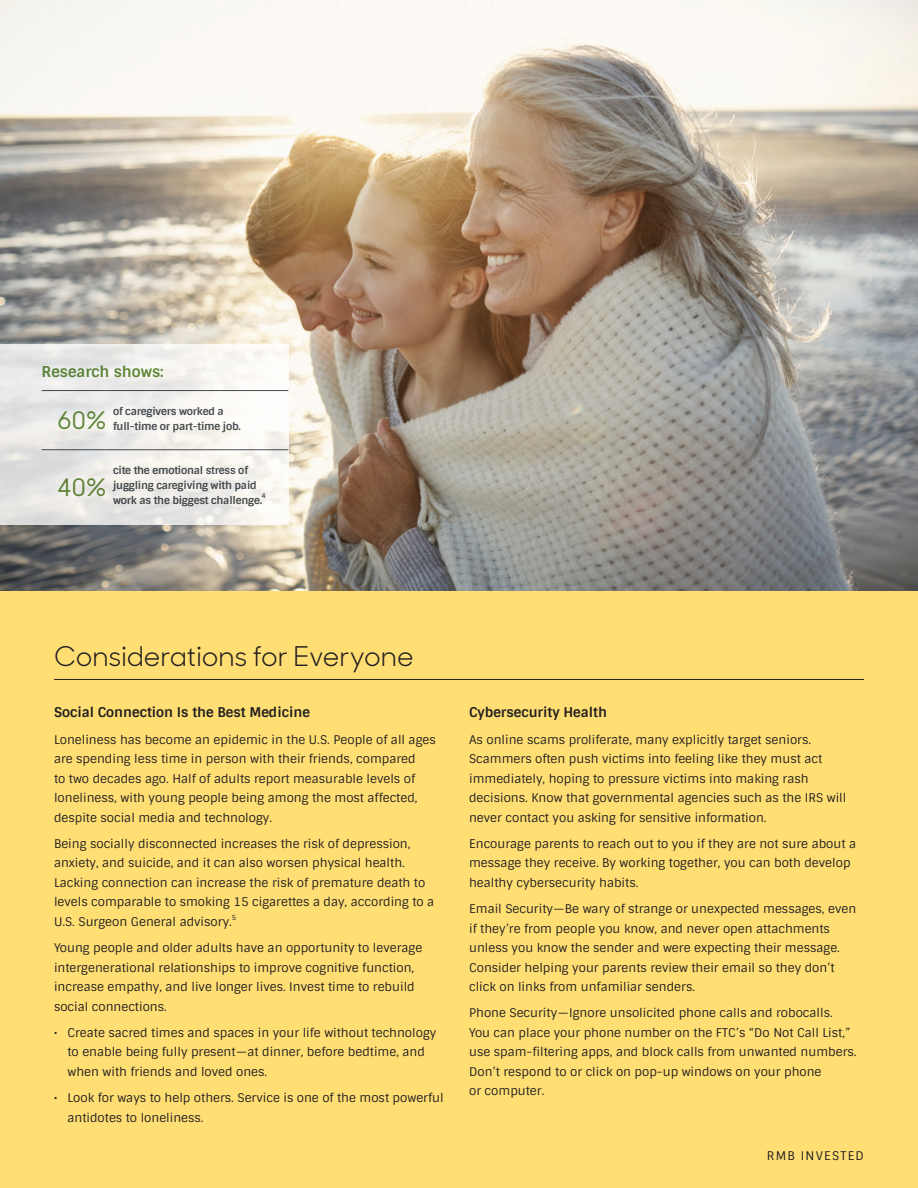
<style>
.page{position:relative;width:918px;height:1188px;background:#fff}
.page>*{position:absolute;margin:0;border:0;box-sizing:border-box;transform-origin:0 0}
.body_copy{font:27px "Sharp Sans Display No 1";color:#231f20}
.t1{font:500 24px "Sharp Sans Display No 1";color:#648d3c}
.t2{font:700 15px "Sintony";color:#648d3c}
.body_copy-2{font:700 13.5px "Sintony";color:#231f20}
.body_copy-3{font:12px/19.5px "Sintony";color:#231f20}
.body_copy-4{font:12px "Sintony";letter-spacing:.1em;color:#231f20}
.t3{font:700 10.5px/15px "Sintony";letter-spacing:-.02em;color:#494f54}
.body_copy-5{font:7.05px "Sintony";color:#231f20}
.t4{font:700 6.15px "Sintony";color:#494f54}
</style>
<div class="page">
<img style="left:0;top:0;width:918px;height:591px">
<div style="left:0;top:591px;width:918px;height:597px;background:#ffdf74"></div>
<hr style="left:54px;top:679px;width:810px;height:1px;background:#231f20">
<svg style="left:0;top:344px;width:288px;height:180px;fill:#eaeae9"></svg>
<svg style="left:42px;top:356px;width:233px;height:168px;fill:#f1efeb"></svg>
<hr style="left:42px;top:390px;width:64px;height:1px;background:#494f54">
<hr style="left:106px;top:390px;width:182px;height:1px;background:#494f54">
<hr style="left:42px;top:449px;width:64px;height:1px;background:#494f54">
<hr style="left:106px;top:449px;width:182px;height:1px;background:#494f54">
<p class="t2" style="left:42px;top:362px;width:124px">Research shows:</p>
<h2 class="t1" style="left:58px;top:403px;width:50px">60%</h2>
<p class="t3" style="left:113px;top:403px;width:129px">of caregivers worked a full-time or part-time job.</p>
<p class="t3" style="left:113px;top:463px;width:151px">cite the emotional stress of juggling caregiving with paid work as the biggest challenge.</p>
<h2 class="t1" style="left:58px;top:470px;width:50px">40%</h2>
<p class="t4" style="left:262px;top:492px;width:5px">4</p>
<p class="body_copy" style="left:54px;top:634px;width:361px">Considerations for Everyone</p>
<p class="body_copy-2" style="left:54px;top:704px;width:257px">Social Connection Is the Best Medicine</p>
<p class="body_copy-3" style="left:54px;top:730px;width:383px">Loneliness has become an epidemic in the U.S. People of all ages are spending less time in person with their friends, compared<br>to two decades ago. Half of adults report measurable levels of loneliness, with young people being among the most affected, despite social media and technology.</p>
<p class="body_copy-3" style="left:54px;top:834px;width:382px">Being socially disconnected increases the risk of depression, anxiety, and suicide, and it can also worsen physical health.<br>Lacking connection can increase the risk of premature death to levels comparable to smoking 15 cigarettes a day, according to a U.S. Surgeon General advisory.</p>
<p class="body_copy-5" style="left:232px;top:913px;width:6px">5</p>
<p class="body_copy-3" style="left:54px;top:938px;width:370px">Young people and older adults have an opportunity to leverage intergenerational relationships to improve cognitive function, increase empathy, and live longer lives. Invest time to rebuild social connections.</p>
<p class="body_copy-3" style="left:68px;top:1023px;width:370px;text-indent:-14px">• Create sacred times and spaces in your life without technology to enable being fully present—at dinner, before bedtime, and when with friends and loved ones.</p>
<p class="body_copy-3" style="left:68px;top:1088px;width:378px;text-indent:-14px">• Look for ways to help others. Service is one of the most powerful antidotes to loneliness.</p>
<p class="body_copy-2" style="left:469px;top:704px;width:139px">Cybersecurity Health</p>
<p class="body_copy-3" style="left:469px;top:730px;width:379px">As online scams proliferate, many explicitly target seniors.<br>Scammers often push victims into feeling like they must act immediately, hoping to pressure victims into making rash decisions. Know that governmental agencies such as the IRS will never contact you asking for sensitive information.</p>
<p class="body_copy-3" style="left:469px;top:834px;width:388px">Encourage parents to reach out to you if they are not sure about a message they receive. By working together, you can both develop healthy cybersecurity habits.</p>
<p class="body_copy-3" style="left:469px;top:899px;width:389px">Email Security—Be wary of strange or unexpected messages, even if they’re from people you know, and never open attachments unless you know the sender and were expecting their message.<br>Consider helping your parents review their email so they don’t click on links from unfamiliar senders.</p>
<p class="body_copy-3" style="left:469px;top:1003px;width:389px">Phone Security—Ignore unsolicited phone calls and robocalls.<br>You can place your phone number on the FTC’s “Do Not Call List,” use spam-filtering apps, and block calls from unwanted numbers.<br>Don’t respond to or click on pop-up windows on your phone<br>or computer.</p>
<p class="body_copy-4" style="left:767px;top:1148px;width:99px">RMB INVESTED</p>
</div>
